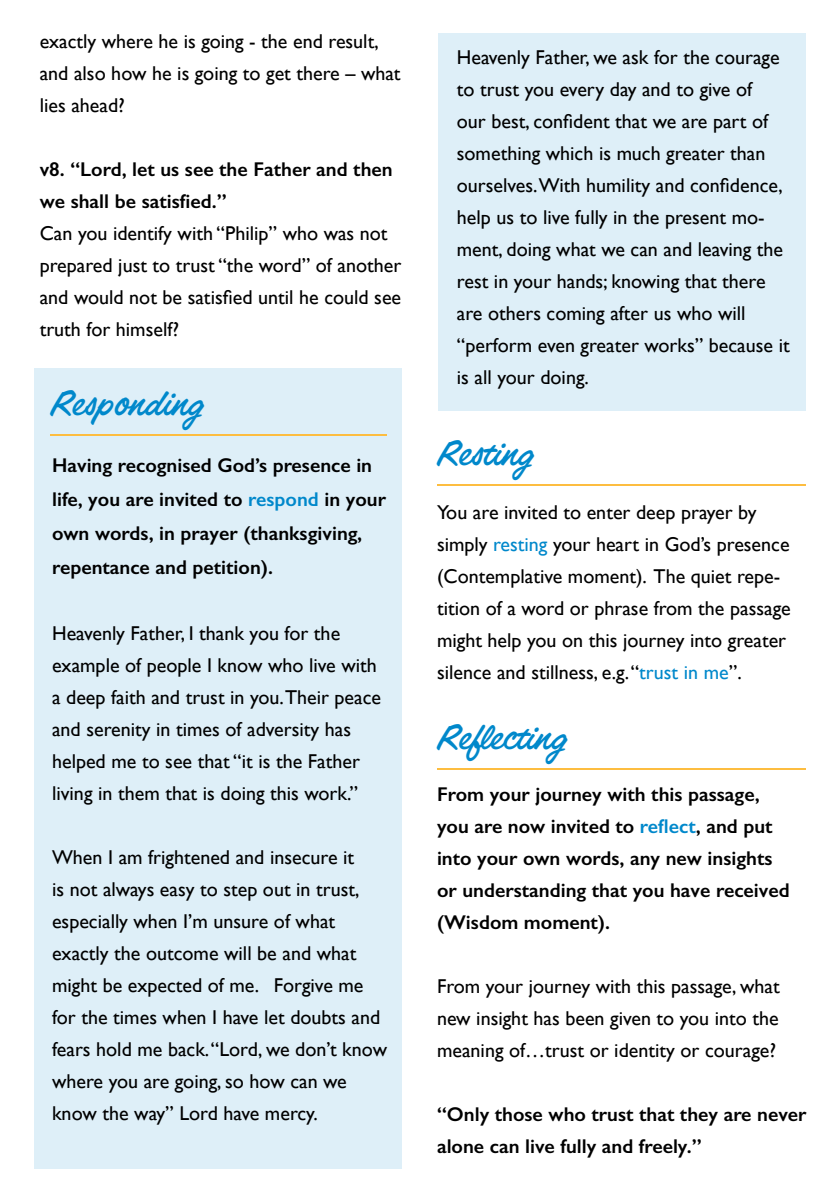
<style>
.page{position:relative;width:840px;height:1191px;background:#fff}
.page>*{position:absolute;margin:0;border:0;box-sizing:border-box;transform-origin:0 0}
.t1{font:40px "Filmotype Lucky";color:#0088cb}
.t2{font:20px/32px "Gill Sans";color:#000}
.t3{font:600 20px/32px "Gill Sans";color:#000}
.s1{color:#0088cb}
</style>
<div class="page">
<div style="left:34px;top:368px;width:368px;height:801px;background:#deeff8"></div>
<hr style="left:50px;top:434px;width:336px;height:2px;background:#fdbd40">
<hr style="left:437px;top:484px;width:368px;height:2px;background:#fdbd40">
<hr style="left:437px;top:768px;width:368px;height:2px;background:#fdbd40">
<div style="left:438px;top:34px;width:367px;height:377px;background:#deeff8"></div>
<p class="t2" style="left:40px;top:25px;width:362px">exactly where he is going - the end result, and also how he is going to get there – what lies ahead?</p>
<p class="t3" style="left:40px;top:153px;width:354px">v8. “Lord, let us see the Father and then we shall be satisfied.”</p>
<p class="t2" style="left:40px;top:217px;width:363px">Can you identify with “Philip” who was not prepared just to trust “the word” of another and would not be satisfied until he could see truth for himself?</p>
<h1 class="t1" style="left:50px;top:382px;width:155px">Responding</h1>
<p class="t3" style="left:52px;top:448px;width:335px;line-height:34px">Having recognised God’s presence in life, you are invited to <span class="s1">respond</span> in your own words, in prayer (thanksgiving, repentance and petition).</p>
<p class="t2" style="left:52px;top:617px;width:330px">Heavenly Father, I thank you for the example of people I know who live with a deep faith and trust in you.Their peace and serenity in times of adversity has helped me to see that “it is the Father living in them that is doing this work.”</p>
<p class="t2" style="left:52px;top:841px;width:336px">When I am frightened and insecure it<br>is not always easy to step out in trust, especially when I’m unsure of what exactly the outcome will be and what might be expected of me. Forgive me for the times when I have let doubts and fears hold me back. “Lord, we don’t know where you are going, so how can we know the way” Lord have mercy.</p>
<p class="t2" style="left:456px;top:41px;width:334px">Heavenly Father, we ask for the courage to trust you every day and to give of<br>our best, confident that we are part of something which is much greater than ourselves.With humility and confidence, help us to live fully in the present mo&shy;ment, doing what we can and leaving the rest in your hands; knowing that there are others coming after us who will “perform even greater works” because it is all your doing.</p>
<h1 class="t1" style="left:437px;top:432px;width:98px">Resting</h1>
<p class="t2" style="left:437px;top:496px;width:355px">You are invited to enter deep prayer by simply <span class="s1">resting</span> your heart in God’s presence (Contemplative moment). The quiet repe&shy;tition of a word or phrase from the passage might help you on this journey into greater silence and stillness, e.g. “<span class="s1">trust in me</span>”.</p>
<h1 class="t1" style="left:437px;top:716px;width:131px">Reflecting</h1>
<p class="t3" style="left:437px;top:778px;width:354px">From your journey with this passage, you are now invited to <span class="s1">reflect</span>, and put into your own words, any new insights or understanding that you have received (Wisdom moment).</p>
<p class="t2" style="left:437px;top:970px;width:344px;text-align:justify">From your journey with this passage, what new insight has been given to you into the meaning of…trust or identity or courage?</p>
<p class="t3" style="left:437px;top:1098px;width:371px">“Only those who trust that they are never alone can live fully and freely.”</p>
</div>
